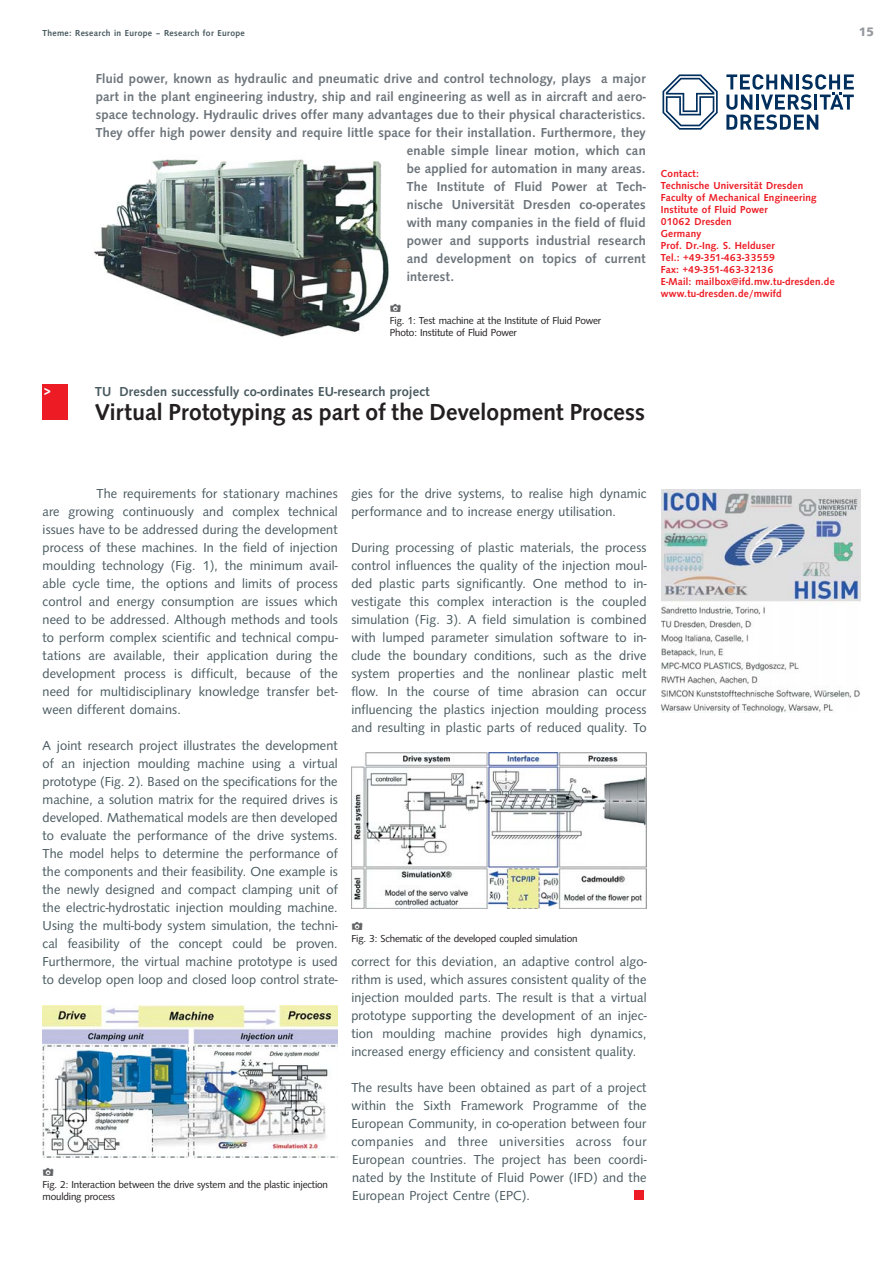
<style>
.page{position:relative;width:893px;height:1263px;background:#fff}
.page>*{position:absolute;margin:0;border:0;box-sizing:border-box;transform-origin:0 0}
.t1{font:500 24px "Syntax D";letter-spacing:.01em;color:#231f20}
.t2{font:13.5px/18px "Syntax D";letter-spacing:.015em;color:#495a60;text-align:justify}
.t3{font:500 13.5px "Syntax D";letter-spacing:.02em;color:#6d757b}
.t4{font:500 13.5px "Syntax D";letter-spacing:.02em;color:#495a60}
.t5{font:500 13.5px "Syntax D";color:#fff}
.t6{font:700 12.75px "Syntax D";color:#95989d}
.t7{font:500 10.5px/12px "Syntax D";letter-spacing:.02em;color:#ed1c24}
.t8{font:10.5px/12px "Syntax D";letter-spacing:-.01em;color:#231f20}
.t9{font:500 9px "Syntax D";letter-spacing:.04em;color:#495a60}
</style>
<div class="page">
<div style="left:635px;top:1191px;width:9px;height:9px;background:#ed1c24"></div>
<div style="left:43px;top:385px;width:25px;height:35px;background:#ed1c24"></div>
<img style="left:351px;top:753px;width:296px;height:155px">
<img style="left:43px;top:1005px;width:295px;height:152px">
<svg style="left:726px;top:74px;width:128px;height:56px"></svg>
<svg style="left:662px;top:74px;width:56px;height:56px"></svg>
<img style="left:94px;top:159px;width:295px;height:178px">
<img style="left:662px;top:489px;width:198px;height:223px">
<p class="t9" style="left:43px;top:29px;width:204px">Theme: Research in Europe – Research for Europe</p>
<p class="t6" style="left:859px;top:26px;width:17px">15</p>
<p class="t3" style="left:96px;top:72px;width:552px">Fluid power, known as hydraulic and pneumatic drive and control technology, plays a major</p>
<p class="t3" style="left:96px;top:90px;width:552px">part in the plant engineering industry, ship and rail engineering as well as in aircraft and aero-</p>
<p class="t3" style="left:96px;top:108px;width:551px">space technology. Hydraulic drives offer many advantages due to their physical characteristics.</p>
<p class="t3" style="left:96px;top:126px;width:552px">They offer high power density and require little space for their installation. Furthermore, they</p>
<p class="t3" style="left:407px;top:144px;width:240px">enable simple linear motion, which can</p>
<p class="t3" style="left:407px;top:162px;width:240px">be applied for automation in many areas.</p>
<p class="t3" style="left:407px;top:180px;width:241px">The Institute of Fluid Power at Tech-</p>
<p class="t3" style="left:407px;top:198px;width:240px">nische Universität Dresden co-operates</p>
<p class="t3" style="left:407px;top:216px;width:240px">with many companies in the field of fluid</p>
<p class="t3" style="left:407px;top:234px;width:241px">power and supports industrial research</p>
<p class="t3" style="left:407px;top:252px;width:240px">and development on topics of current</p>
<p class="t3" style="left:407px;top:270px;width:49px">interest.</p>
<p class="t7" style="left:661px;top:168px;width:175px">Contact:<br>Technische Universität Dresden<br>Faculty of Mechanical Engineering<br>Institute of Fluid Power<br>01062 Dresden<br>Germany<br>Prof. Dr.-Ing. S. Helduser<br>Tel.: +49-351-463-33559<br>Fax: +49-351-463-32136<br>E-Mail: mailbox@ifd.mw.tu-dresden.de www.tu-dresden.de/mwifd</p>
<p class="t8" style="left:390px;top:315px;width:213px">Fig. 1: Test machine at the Institute of Fluid Power<br>Photo: Institute of Fluid Power</p>
<p class="t5" style="left:44px;top:385px;width:8px">&gt;</p>
<p class="t4" style="left:95px;top:385px;width:336px">TU Dresden successfully co-ordinates EU-research project</p>
<h1 class="t1" style="left:95px;top:400px;width:551px">Virtual Prototyping as part of the Development Process</h1>
<p class="t2" style="left:43px;top:485px;width:297px;text-indent:54px">The requirements for stationary machines are growing continuously and complex technical issues have to be addressed during the development process of these machines. In the field of injection moulding technology (Fig. 1), the minimum avail&shy;able cycle time, the options and limits of process control and energy consumption are issues which need to be addressed. Although methods and tools to perform complex scientific and technical compu&shy;tations are available, their application during the development process is difficult, because of the need for multidisciplinary knowledge transfer bet&shy;ween different domains.</p>
<p class="t2" style="left:43px;top:737px;width:297px">A joint research project illustrates the development of an injection moulding machine using a virtual prototype (Fig. 2). Based on the specifications for the machine, a solution matrix for the required drives is developed. Mathematical models are then developed to evaluate the performance of the drive systems.<br>The model helps to determine the performance of the components and their feasibility. One example is the newly designed and compact clamping unit of the electric-hydrostatic injection moulding machine.<br>Using the multi-body system simulation, the techni&shy;cal feasibility of the concept could be proven.<br>Furthermore, the virtual machine prototype is used to develop open loop and closed loop control strate-</p>
<p class="t8" style="left:43px;top:1179px;width:287px">Fig. 2: Interaction between the drive system and the plastic injection moulding process</p>
<p class="t2" style="left:351px;top:485px;width:297px">gies for the drive systems, to realise high dynamic performance and to increase energy utilisation.</p>
<p class="t2" style="left:351px;top:539px;width:297px">During processing of plastic materials, the process control influences the quality of the injection moul&shy;ded plastic parts significantly. One method to in&shy;vestigate this complex interaction is the coupled simulation (Fig. 3). A field simulation is combined with lumped parameter simulation software to in&shy;clude the boundary conditions, such as the drive system properties and the nonlinear plastic melt flow. In the course of time abrasion can occur influencing the plastics injection moulding process and resulting in plastic parts of reduced quality. To</p>
<p class="t8" style="left:351px;top:933px;width:228px">Fig. 3: Schematic of the developed coupled simulation</p>
<p class="t2" style="left:351px;top:953px;width:297px">correct for this deviation, an adaptive control algo&shy;rithm is used, which assures consistent quality of the injection moulded parts. The result is that a virtual prototype supporting the development of an injec&shy;tion moulding machine provides high dynamics, increased energy efficiency and consistent quality.</p>
<p class="t2" style="left:351px;top:1079px;width:297px">The results have been obtained as part of a project within the Sixth Framework Programme of the European Community, in co-operation between four companies and three universities across four European countries. The project has been coordi&shy;nated by the Institute of Fluid Power (IFD) and the European Project Centre (EPC).</p>
</div>
